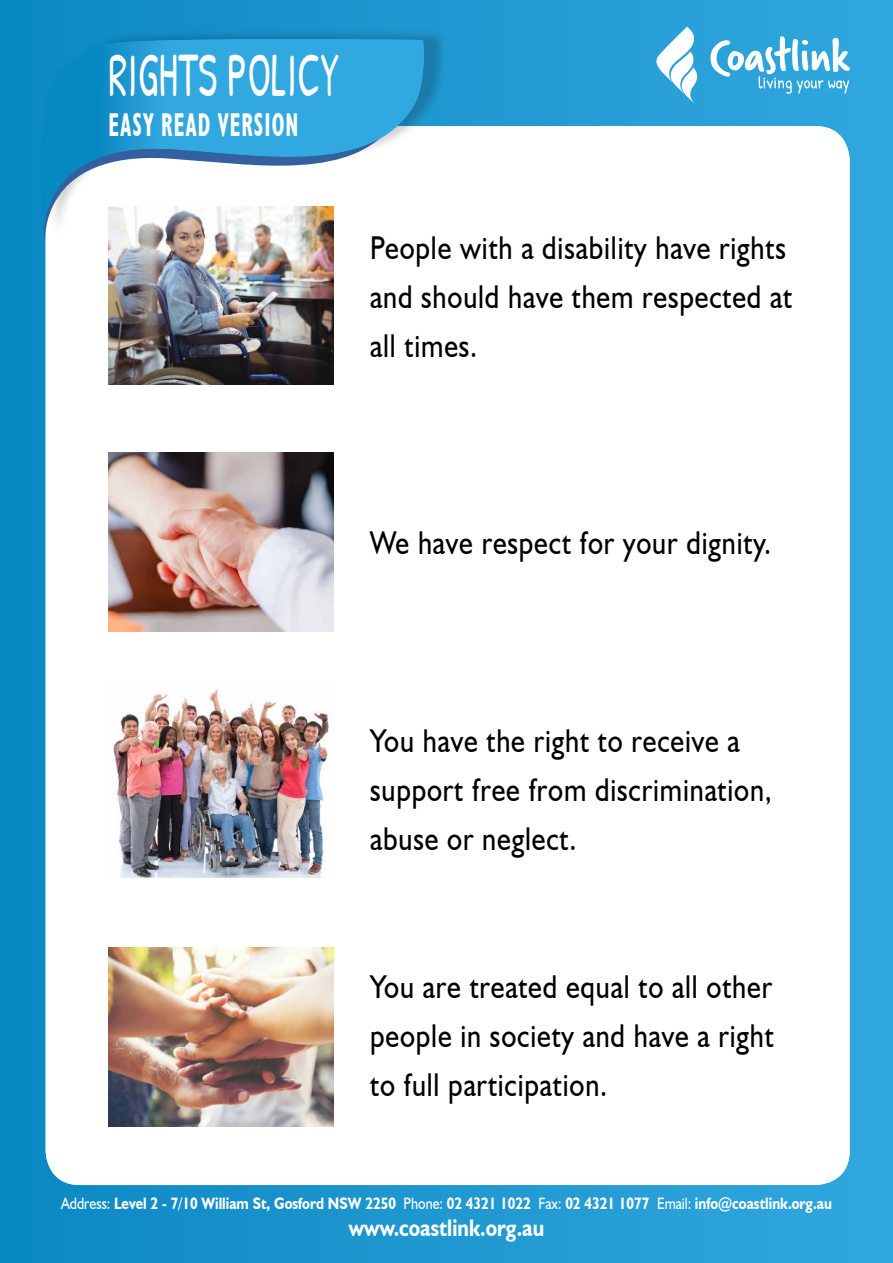
<style>
.page{position:relative;width:893px;height:1263px;background:#fff}
.page>*{position:absolute;margin:0;border:0;box-sizing:border-box;transform-origin:0 0}
.t1{font:63px "Patrick Hand";letter-spacing:.01em;color:#fff;scale:.66 1}
.t2{font:33px/49.1px "Humanist 521 BT";letter-spacing:.03em;color:#000;scale:.85 1}
.t3{font:700 condensed 33px "Humanist 521 BT";letter-spacing:.05em;color:#fff;scale:.66 1}
.t4{font:700 24px "Humanist 521 BT";color:#fff;scale:.85 1}
.t5{font:700 16.5px "Humanist 521 BT";color:#fff;scale:.85 1}
.s1{font-weight:400}
</style>
<div class="page">
<div style="left:0;top:0;width:893px;height:1263px;background:linear-gradient(to right,#0c88c3,#32a7de)"></div>
<svg style="left:711px;top:35px;width:139px;height:59px"></svg>
<svg style="left:656px;top:27px;width:42px;height:76px"></svg>
<div style="left:46px;top:126px;width:804px;height:1059px;background:#fff;border-radius:34px"></div>
<div style="left:48px;top:28px;width:399px;height:211px;background:#000;opacity:.19"></div>
<svg style="left:38px;top:39px;width:390px;height:197px"></svg>
<img style="left:108px;top:206px;width:226px;height:179px">
<img style="left:108px;top:453px;width:226px;height:178px">
<img style="left:113px;top:689px;width:216px;height:188px">
<img style="left:108px;top:948px;width:226px;height:178px">
<h1 class="t1" style="left:109px;top:37px;width:350px">RIGHTS POLICY</h1>
<p class="t3" style="left:108px;top:113px;width:289px">EASY READ VERSION</p>
<p class="t2" style="left:370px;top:227px;width:498px">People with a disability have rights and should have them respected at all times.</p>
<p class="t2" style="left:370px;top:522px;width:473px">We have respect for your dignity.</p>
<p class="t2" style="left:370px;top:719px;width:474px">You have the right to receive a support free from discrimination, abuse or neglect.</p>
<p class="t2" style="left:370px;top:966px;width:476px;text-align:justify">You are treated equal to all other people in society and have a right to full participation.</p>
<p class="t5" style="left:61px;top:1197px;width:908px"><span class="s1">Address:</span> Level 2 - 7/10 William St, Gosford NSW 2250 <span class="s1">Phone:</span> 02 4321 1022 <span class="s1">Fax:</span> 02 4321 1077 <span class="s1">Email:</span> info@coastlink.org.au</p>
<p class="t4" style="left:349px;top:1218px;width:232px">www.coastlink.org.au</p>
</div>
